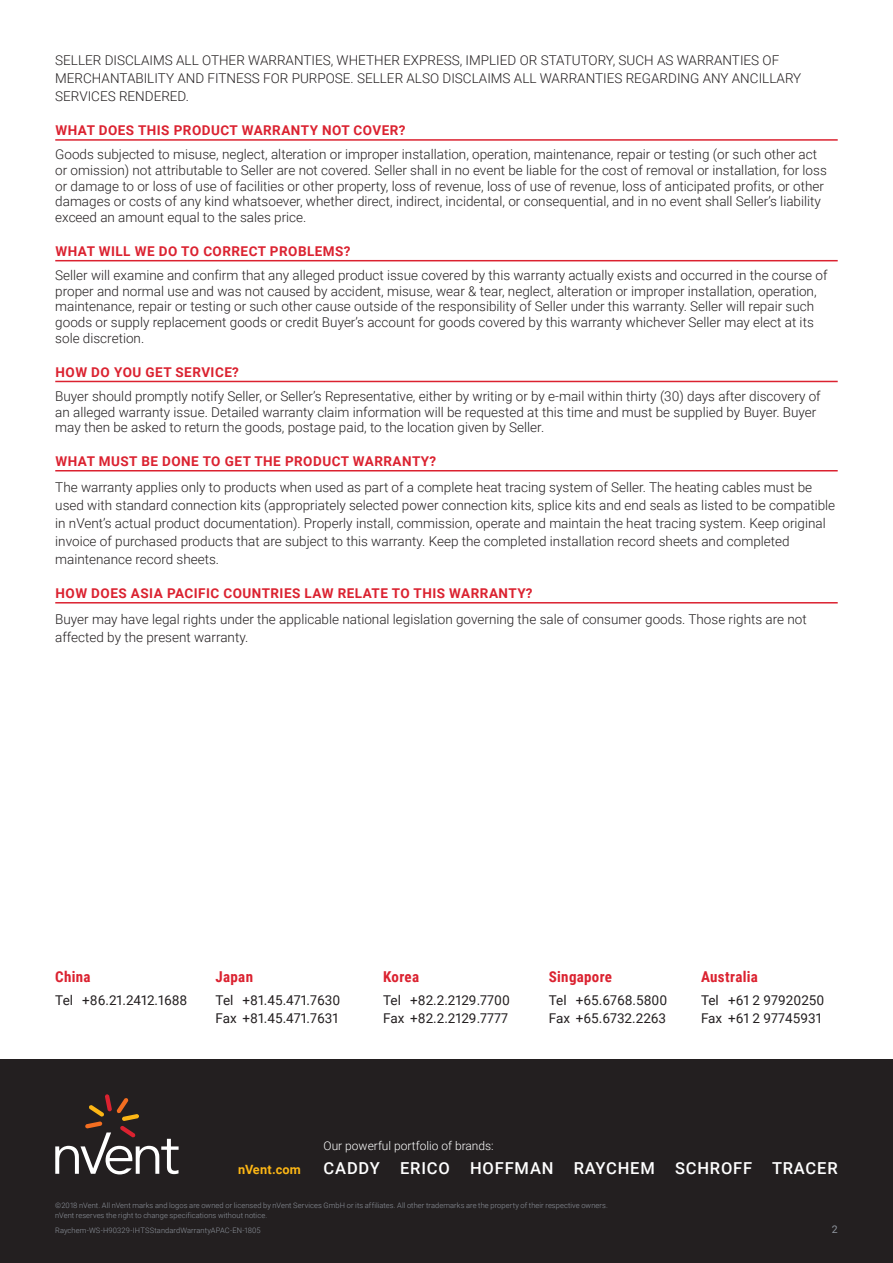
<style>
.page{position:relative;width:893px;height:1263px;background:#fff}
.page>*{position:absolute;margin:0;border:0;box-sizing:border-box;transform-origin:0 0}
.t1{font:500 16.5px "Roboto";letter-spacing:.05em;color:#fff}
.t2{font:700 15px "Roboto Condensed";letter-spacing:.02em;color:#db2230}
.t3{font:300 13.5px/15.8px "Roboto";color:#231f20}
.t4{font:700 13.5px "Roboto";letter-spacing:.035em;color:#db2230}
.t5{font:13.5px/18px "Roboto";color:#231f20}
.t6{font:700 12.75px "Roboto";letter-spacing:.015em;color:#fcb615}
.t7{font:300 12px "Roboto";color:#fff}
.t8{font:10.5px "Roboto";color:#8f959e}
.t9{font:300 7.5px/10.5px "Roboto";letter-spacing:.01em;color:#8f959e}
</style>
<div class="page">
<div style="left:0;top:1059px;width:893px;height:204px;background:#231f20"></div>
<svg style="left:55px;top:1094px;width:124px;height:80px"></svg>
<hr style="left:55px;top:139px;width:783px;height:2px;background:#db2230">
<hr style="left:55px;top:260px;width:783px;height:1px;background:#db2230">
<hr style="left:55px;top:381px;width:783px;height:1px;background:#db2230">
<hr style="left:55px;top:470px;width:783px;height:1px;background:#db2230">
<hr style="left:55px;top:602px;width:783px;height:1px;background:#db2230">
<p class="t3" style="left:55px;top:51px;width:748px;line-height:18px">SELLER DISCLAIMS ALL OTHER WARRANTIES, WHETHER EXPRESS, IMPLIED OR STATUTORY, SUCH AS WARRANTIES OF<br>MERCHANTABILITY AND FITNESS FOR PURPOSE. SELLER ALSO DISCLAIMS ALL WARRANTIES REGARDING ANY ANCILLARY<br>SERVICES RENDERED.</p>
<p class="t4" style="left:56px;top:121px;width:351px">WHAT DOES THIS PRODUCT WARRANTY NOT COVER?</p>
<p class="t3" style="left:55px;top:146px;width:773px">Goods subjected to misuse, neglect, alteration or improper installation, operation, maintenance, repair or testing (or such other act or omission) not attributable to Seller are not covered. Seller shall in no event be liable for the cost of removal or installation, for loss or damage to or loss of use of facilities or other property, loss of revenue, loss of use of revenue, loss of anticipated profits, or other damages or costs of any kind whatsoever, whether direct, indirect, incidental, or consequential, and in no event shall Seller’s liability exceed an amount equal to the sales price.</p>
<p class="t4" style="left:56px;top:241px;width:296px">WHAT WILL WE DO TO CORRECT PROBLEMS?</p>
<p class="t3" style="left:55px;top:267px;width:774px">Seller will examine and confirm that any alleged product issue covered by this warranty actually exists and occurred in the course of proper and normal use and was not caused by accident, misuse, wear &amp; tear, neglect, alteration or improper installation, operation, maintenance, repair or testing or such other cause outside of the responsibility of Seller under this warranty. Seller will repair such goods or supply replacement goods or credit Buyer’s account for goods covered by this warranty whichever Seller may elect at its sole discretion.</p>
<p class="t4" style="left:56px;top:362px;width:185px">HOW DO YOU GET SERVICE?</p>
<p class="t3" style="left:55px;top:388px;width:767px">Buyer should promptly notify Seller, or Seller’s Representative, either by writing or by e-mail within thirty (30) days after discovery of an alleged warranty issue. Detailed warranty claim information will be requested at this time and must be supplied by Buyer. Buyer may then be asked to return the goods, postage paid, to the location given by Seller.</p>
<p class="t4" style="left:56px;top:451px;width:382px">WHAT MUST BE DONE TO GET THE PRODUCT WARRANTY?</p>
<p class="t3" style="left:55px;top:478px;width:781px;line-height:18px">The warranty applies only to products when used as part of a complete heat tracing system of Seller. The heating cables must be used with standard connection kits (appropriately selected power connection kits, splice kits and end seals as listed to be compatible in nVent’s actual product documentation). Properly install, commission, operate and maintain the heat tracing system. Keep original invoice of purchased products that are subject to this warranty. Keep the completed installation record sheets and completed maintenance record sheets.</p>
<p class="t4" style="left:56px;top:583px;width:479px">HOW DOES ASIA PACIFIC COUNTRIES LAW RELATE TO THIS WARRANTY?</p>
<p class="t3" style="left:55px;top:610px;width:753px;line-height:18px">Buyer may have legal rights under the applicable national legislation governing the sale of consumer goods. Those rights are not affected by the present warranty.</p>
<p class="t2" style="left:55px;top:966px;width:37px">China</p>
<p class="t5" style="left:55px;top:990px;width:134px">Tel +86.21.2412.1688</p>
<p class="t2" style="left:216px;top:966px;width:39px">Japan</p>
<p class="t5" style="left:216px;top:990px;width:126px">Tel +81.45.471.7630<br>Fax +81.45.471.7631</p>
<p class="t2" style="left:383px;top:966px;width:37px">Korea</p>
<p class="t5" style="left:383px;top:990px;width:128px">Tel +82.2.2129.7700<br>Fax +82.2.2129.7777</p>
<p class="t2" style="left:549px;top:966px;width:65px">Singapore</p>
<p class="t5" style="left:549px;top:990px;width:120px">Tel +65.6768.5800<br>Fax +65.6732.2263</p>
<p class="t2" style="left:701px;top:966px;width:58px">Australia</p>
<p class="t5" style="left:701px;top:990px;width:125px">Tel +61 2 97920250<br>Fax +61 2 97745931</p>
<p class="t7" style="left:324px;top:1137px;width:172px">Our powerful portfolio of brands:</p>
<p class="t6" style="left:238px;top:1160px;width:64px">nVent.com</p>
<p class="t1" style="left:324px;top:1156px;width:516px">CADDY ERICO HOFFMAN RAYCHEM SCHROFF TRACER</p>
<p class="t9" style="left:55px;top:1200px;width:554px">©2018 nVent. All nVent marks and logos are owned or licensed by nVent Services GmbH or its affiliates. All other trademarks are the property of their respective owners. nVent reserves the right to change specifications without notice.</p>
<p class="t9" style="left:55px;top:1225px;width:207px">Raychem-WS-H90329-IHTSStandardWarrantyAPAC-EN-1805</p>
<p class="t8" style="left:832px;top:1222px;width:7px">2</p>
</div>
